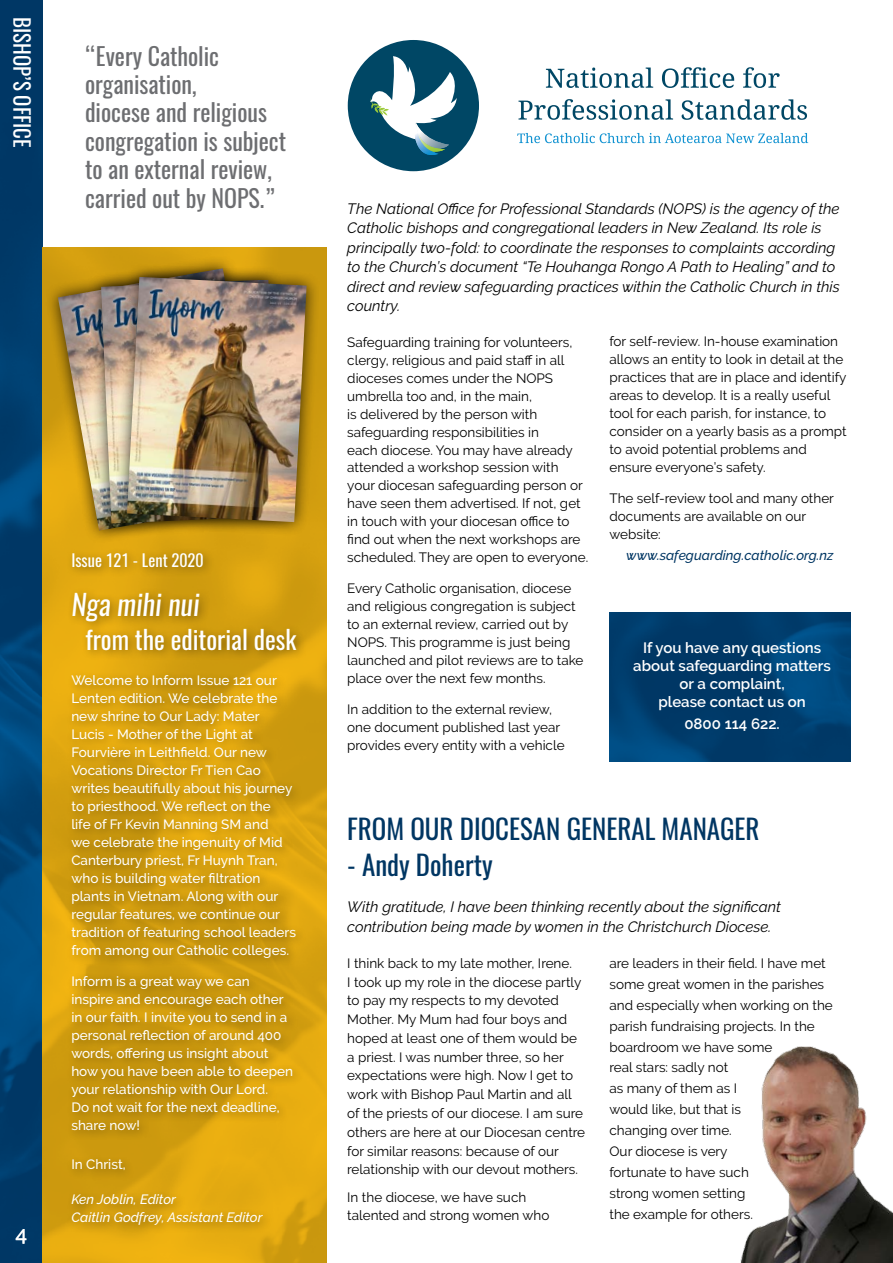
<style>
.page{position:relative;width:893px;height:1263px;background:#fff}
.page>*{position:absolute;margin:0;border:0;box-sizing:border-box;transform-origin:0 0}
.t1{font:italic 28.5px "Oswald";color:#fff}
.t2{font:27px "Oswald";color:#003663}
.t3{font:25.5px "Oswald";color:#fff}
.t4{font:24px/28.5px "Oswald";color:#6d6e71}
.t5{font:21px "Oswald";color:#fff}
.t6{font:500 21px "Raleway";color:#fff}
.t7{font:16.5px "Oswald";color:#fff}
.t8{font:italic 15px/19.5px "Raleway";color:#000}
.t9{font:600 15px/18px "Raleway";color:#fff;text-align:center}
.t10{font:13.5px/18px "Raleway";color:#000}
.t11{font:500 13.5px/18px "Raleway";color:#fff}
.t12{font:italic 500 13.5px/18px "Raleway";color:#fff}
.t13{font:italic 500 13.5px "Raleway";color:#003663}
</style>
<div class="page">
<img style="left:0;top:0;width:43px;height:1263px">
<img style="left:740px;top:1046px;width:153px;height:217px">
<img style="left:43px;top:247px;width:283px;height:1016px">
<div style="left:66px;top:547px;width:241px;height:689px;background:#000;opacity:.4"></div>
<div style="left:45px;top:255px;width:232px;height:289px;background:#000;opacity:.75"></div>
<img style="left:58px;top:268px;width:29px;height:263px">
<div style="left:87px;top:266px;width:205px;height:271px;background:#000;opacity:.75"></div>
<img style="left:101px;top:280px;width:12px;height:243px">
<div style="left:113px;top:263px;width:207px;height:273px;background:#000;opacity:.75"></div>
<img style="left:127px;top:277px;width:180px;height:245px">
<svg style="left:546px;top:68px;width:107px;height:20px"></svg>
<svg style="left:662px;top:67px;width:72px;height:21px"></svg>
<svg style="left:743px;top:67px;width:37px;height:21px"></svg>
<svg style="left:518px;top:99px;width:155px;height:21px"></svg>
<svg style="left:682px;top:99px;width:125px;height:21px"></svg>
<svg style="left:517px;top:133px;width:291px;height:10px"></svg>
<div style="left:348px;top:40px;width:131px;height:131px;background:#004765;border-radius:50%"></div>
<svg style="left:370px;top:56px;width:90px;height:105px"></svg>
<img style="left:609px;top:613px;width:241px;height:148px">
<h3 class="t5" style="left:37px;top:17px;width:132px;rotate:90deg">Bishop’s Office</h3>
<h3 class="t4" style="left:85px;top:42px;width:203px">“Every Catholic organisation,<br>diocese and religious congregation is subject to an external review, carried out by NOPS.”</h3>
<h3 class="t6" style="left:15px;top:1222px;width:13px">4</h3>
<p class="t7" style="left:71px;top:549px;width:134px">Issue 121 - Lent 2020</p>
<h1 class="t1" style="left:71px;top:584px;width:130px">Nga mihi nui</h1>
<h3 class="t3" style="left:85px;top:622px;width:212px">from the editorial desk</h3>
<p class="t11" style="left:71px;top:671px;width:226px">Welcome to Inform Issue 121 our<br>Lenten edition. We celebrate the new shrine to Our Lady: Mater<br>Lucis - Mother of the Light at<br>Fourvière in Leithfield. Our new<br>Vocations Director Fr Tien Cao writes beautifully about his journey to priesthood. We reflect on the<br>life of Fr Kevin Manning SM and<br>we celebrate the ingenuity of Mid<br>Canterbury priest, Fr Huynh Tran, who is building water filtration plants in Vietnam. Along with our regular features, we continue our tradition of featuring school leaders from among our Catholic colleges.</p>
<p class="t11" style="left:71px;top:972px;width:223px">Inform is a great way we can inspire and encourage each other in our faith. I invite you to send in a personal reflection of around 400 words, offering us insight about how you have been able to deepen your relationship with Our Lord.<br>Do not wait for the next deadline, share now!</p>
<p class="t11" style="left:71px;top:1155px;width:56px">In Christ,</p>
<p class="t12" style="left:71px;top:1190px;width:193px">Ken Joblin, Editor<br>Caitlin Godfrey, Assistant Editor</p>
<p class="t8" style="left:347px;top:198px;width:494px">The National Office for Professional Standards (NOPS) is the agency of the Catholic bishops and congregational leaders in New Zealand. Its role is principally two-fold: to coordinate the responses to complaints according to the Church’s document “Te Houhanga Rongo A Path to Healing” and to direct and review safeguarding practices within the Catholic Church in this country.</p>
<p class="t10" style="left:347px;top:333px;width:242px">Safeguarding training for volunteers, clergy, religious and paid staff in all dioceses comes under the NOPS umbrella too and, in the main,<br>is delivered by the person with safeguarding responsibilities in<br>each diocese. You may have already attended a workshop session with your diocesan safeguarding person or have seen them advertised. If not, get in touch with your diocesan office to find out when the next workshops are scheduled. They are open to everyone.</p>
<p class="t10" style="left:347px;top:579px;width:238px">Every Catholic organisation, diocese and religious congregation is subject to an external review, carried out by NOPS. This programme is just being launched and pilot reviews are to take place over the next few months.</p>
<p class="t10" style="left:347px;top:700px;width:219px">In addition to the external review, one document published last year provides every entity with a vehicle</p>
<p class="t10" style="left:609px;top:333px;width:239px">for self-review. In-house examination allows an entity to look in detail at the practices that are in place and identify areas to develop. It is a really useful tool for each parish, for instance, to consider on a yearly basis as a prompt to avoid potential problems and ensure everyone’s safety.</p>
<p class="t10" style="left:609px;top:489px;width:226px">The self-review tool and many other documents are available on our website:</p>
<p class="t13" style="left:626px;top:547px;width:209px">www.safeguarding.catholic.org.nz</p>
<p class="t9" style="left:633px;top:639px;width:199px">If you have any questions about safeguarding matters or a complaint,<br>please contact us on</p>
<p class="t9" style="left:684px;top:715px;width:97px">0800 114 622.</p>
<h2 class="t2" style="left:347px;top:810px;width:414px">From our Diocesan General Manager</h2>
<h2 class="t2" style="left:347px;top:846px;width:147px">- Andy Doherty</h2>
<p class="t8" style="left:347px;top:897px;width:435px">With gratitude, I have been thinking recently about the significant contribution being made by women in the Christchurch Diocese.</p>
<p class="t10" style="left:347px;top:953px;width:239px;line-height:18.8px">I think back to my late mother, Irene.<br>I took up my role in the diocese partly to pay my respects to my devoted Mother. My Mum had four boys and hoped at least one of them would be a priest. I was number three, so her expectations were high. Now I get to work with Bishop Paul Martin and all of the priests of our diocese. I am sure others are here at our Diocesan centre for similar reasons: because of our relationship with our devout mothers.</p>
<p class="t10" style="left:347px;top:1187px;width:204px;line-height:18.8px">In the diocese, we have such talented and strong women who</p>
<p class="t10" style="left:609px;top:952px;width:225px;line-height:21px">are leaders in their field. I have met some great women in the parishes and especially when working on the parish fundraising projects. In the boardroom we have some<br>real stars: sadly not<br>as many of them as I<br>would like, but that is<br>changing over time.<br>Our diocese is very<br>fortunate to have such<br>strong women setting<br>the example for others.</p>
</div>
